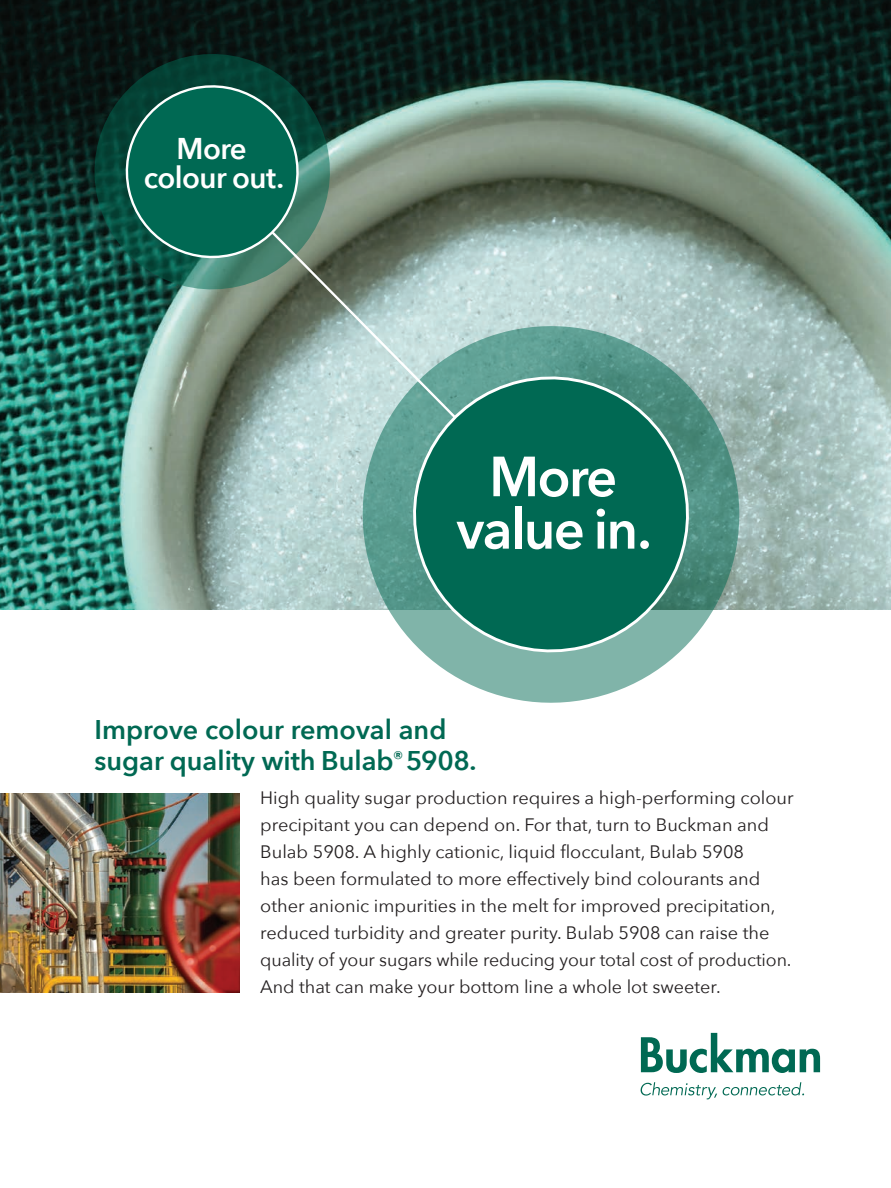
<style>
.page{position:relative;width:891px;height:1188px;background:#fff}
.page>*{position:absolute;margin:0;border:0;box-sizing:border-box;transform-origin:0 0}
.t1{font:600 55.95px/52.3px "Avenir Next";letter-spacing:-.03em;color:#fff;text-align:center}
.t2{font:600 30px/28.5px "Avenir Next";letter-spacing:-.02em;color:#fff;text-align:center}
.t3{font:600 27px/31.5px "Avenir Next";color:#006953}
.t4{font:18px/27px "Avenir Next";color:#231f20}
</style>
<div class="page">
<img style="left:0;top:0;width:891px;height:609px">
<svg style="left:344px;top:308px;width:414px;height:395px"></svg>
<svg style="left:401px;top:365px;width:300px;height:299px;background:#287f6d"></svg>
<svg style="left:83px;top:42px;width:258px;height:259px;background:#0a2d27"></svg>
<svg style="left:119px;top:78px;width:339px;height:343px;background:#5a8679"></svg>
<svg style="left:641px;top:1033px;width:179px;height:40px"></svg>
<svg style="left:641px;top:1082px;width:76px;height:17px"></svg>
<svg style="left:723px;top:1082px;width:81px;height:13px"></svg>
<img style="left:0;top:794px;width:240px;height:199px">
<h2 class="t2" style="left:144px;top:134px;width:142px">More colour out.</h2>
<h1 class="t1" style="left:456px;top:449px;width:197px">More value in.</h1>
<h3 class="t3" style="left:94px;top:713px;width:384px">Improve colour removal and sugar quality with Bulab<sup>®</sup> 5908.</h3>
<p class="t4" style="left:260px;top:783px;width:535px">High quality sugar production requires a high-performing colour precipitant you can depend on. For that, turn to Buckman and Bulab 5908. A highly cationic, liquid flocculant, Bulab 5908<br>has been formulated to more effectively bind colourants and other anionic impurities in the melt for improved precipitation, reduced turbidity and greater purity. Bulab 5908 can raise the quality of your sugars while reducing your total cost of production.<br>And that can make your bottom line a whole lot sweeter.</p>
</div>
